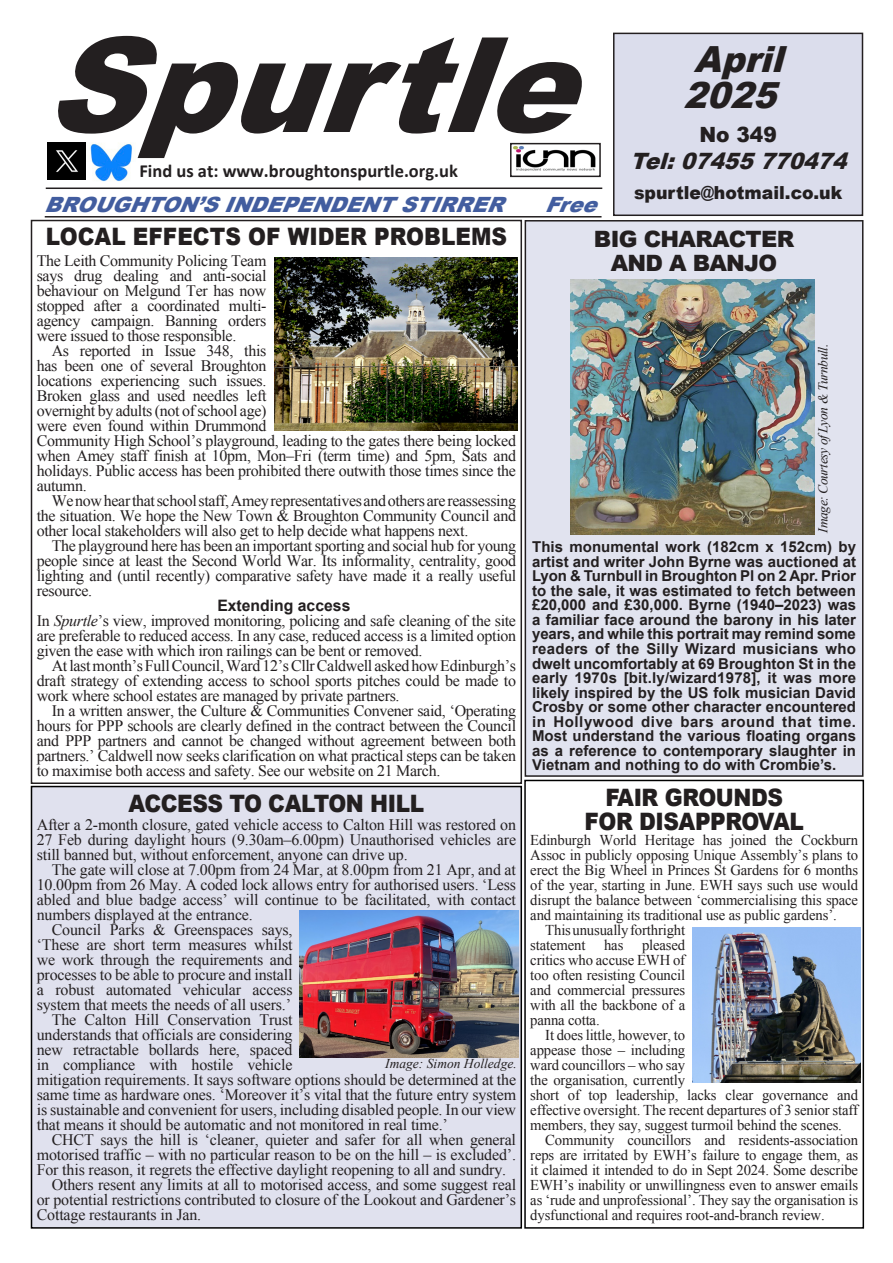
<style>
.page{position:relative;width:893px;height:1263px;background:#fff}
.page>*{position:absolute;margin:0;border:0;box-sizing:border-box;transform-origin:0 0}
.t1{font:italic 900 132px "Arial";color:#231f20}
.t2{font:italic 900 36px "Arial";color:#231f20;scale:.96 1}
.t3{font:900 24px "Arial";letter-spacing:-.02em;color:#231f20;scale:.9 1}
.t4{font:900 24px "Arial";color:#231f20;scale:.9 1}
.t5{font:900 22.5px "Arial";letter-spacing:-.03em;color:#231f20}
.t6{font:italic 900 22.5px "Arial";color:#231f20;scale:.96 1}
.t7{font:italic 900 21px "Arial";color:#425d9f}
.t8{font:900 21px "Arial";color:#231f20;scale:.96 1}
.t9{font:700 18.45px "Calibri";color:#231f20}
.t10{font:900 18px "Arial";color:#231f20;scale:.96 1}
.t11{font:15.9px/15px "Times New Roman";letter-spacing:-.02em;color:#231f20;text-align:justify}
.t12{font:700 15.75px "Arial";color:#231f20}
.t13{font:15px/15px "Times New Roman";letter-spacing:-.01em;color:#231f20;text-align:justify}
.t14{font:700 15px/14.5px "Arial";color:#231f20;text-align:justify}
.t15{font:italic 13.5px "Times New Roman";letter-spacing:-.03em;color:#231f20}
.t16{font:italic 13.5px "Times New Roman";color:#231f20}
.s1{font-style:italic}
</style>
<div class="page">
<div style="left:614px;top:33px;width:248px;height:182px;background:#dbddec"></div>
<div style="left:613px;top:33px;width:250px;height:183px;border:2px solid #231f20"></div>
<hr style="left:45px;top:216px;width:557px;height:2px;background:#231f20">
<img style="left:47px;top:143px;width:39px;height:36px">
<img style="left:90px;top:143px;width:42px;height:39px">
<div style="left:525px;top:221px;width:338px;height:555px;background:#e1e3ef"></div>
<div style="left:525px;top:220px;width:338px;height:557px;border:2px solid #231f20"></div>
<div style="left:31px;top:220px;width:491px;height:564px;border:2px solid #231f20"></div>
<img style="left:513px;top:146px;width:83px;height:25px">
<div style="left:510px;top:143px;width:91px;height:34px;border:2px solid #231f20"></div>
<hr style="left:46px;top:188px;width:556px;height:1px;background:#231f20">
<div style="left:524px;top:780px;width:340px;height:449px;border:2px solid #000"></div>
<div style="left:32px;top:786px;width:489px;height:442px;background:#e0e1ee"></div>
<div style="left:31px;top:786px;width:491px;height:443px;border:2px solid #000"></div>
<img style="left:299px;top:911px;width:219px;height:147px">
<img style="left:571px;top:279px;width:243px;height:256px">
<img style="left:274px;top:258px;width:244px;height:173px">
<img style="left:692px;top:927px;width:168px;height:156px">
<p class="t1" style="left:44px;top:-11px;width:595px">Spurtle</p>
<p class="t7" style="left:44px;top:189px;width:472px">BROUGHTON’SINDEPENDENTSTIRRER</p>
<p class="t7" style="left:545px;top:189px;width:65px">Free</p>
<p class="t9" style="left:140px;top:159px;width:320px">Find us at: www.broughtonspurtle.org.uk</p>
<p class="t2" style="left:694px;top:33px;width:108px">April</p>
<p class="t2" style="left:684px;top:69px;width:112px">2025</p>
<p class="t8" style="left:699px;top:120px;width:82px">No 349</p>
<p class="t6" style="left:630px;top:145px;width:236px">Tel:07455770474</p>
<p class="t10" style="left:634px;top:179px;width:218px">spurtle@hotmail.co.uk</p>
<p class="t4" style="left:46px;top:219px;width:514px">LOCAL EFFECTS OF WIDER PROBLEMS</p>
<p class="t11" style="left:37px;top:253px;width:231px">The Leith Community Policing Team says drug dealing and anti-social behaviour on Melgund Ter has now stopped after a coordinated multi&shy;agency campaign. Banning orders were issued to those responsible.</p>
<p class="t11" style="left:37px;top:343px;width:481px;text-align:left;text-indent:15px">As reported in Issue 348, this<br>has been one of several Broughton<br>locations experiencing such issues.<br>Broken glass and used needles left<br>overnight by adults (not of school age)<br>were even found within Drummond<br>Community High School’s playground, leading to the gates there being locked when Amey staff finish at 10pm, Mon–Fri (term time) and 5pm, Sats and holidays. Public access has been prohibited there outwith those times since the autumn.</p>
<p class="t11" style="left:37px;top:493px;width:481px;text-indent:15px">We now hear that school staff, Amey representatives and others are reassessing the situation. We hope the New Town &amp; Broughton Community Council and other local stakeholders will also get to help decide what happens next.</p>
<p class="t11" style="left:37px;top:538px;width:481px;text-indent:15px">The playground here has been an important sporting and social hub for young people since at least the Second World War. Its informality, centrality, good lighting and (until recently) comparative safety have made it a really useful resource.</p>
<p class="t12" style="left:217px;top:595px;width:135px">Extending access</p>
<p class="t11" style="left:37px;top:613px;width:481px">In <span class="s1">Spurtle</span>’s view, improved monitoring, policing and safe cleaning of the site are preferable to reduced access. In any case, reduced access is a limited option given the ease with which iron railings can be bent or removed.</p>
<p class="t11" style="left:37px;top:658px;width:481px;text-indent:15px">At last month’s Full Council, Ward 12’s Cllr Caldwell asked how Edinburgh’s draft strategy of extending access to school sports pitches could be made to work where school estates are managed by private partners.</p>
<p class="t11" style="left:37px;top:703px;width:481px;text-indent:15px">In a written answer, the Culture &amp; Communities Convener said, ‘Operating hours for PPP schools are clearly defined in the contract between the Council and PPP partners and cannot be changed without agreement between both partners.’ Caldwell now seeks clarification on what practical steps can be taken to maximise both access and safety. See our website on 21 March.</p>
<p class="t3" style="left:129px;top:786px;width:330px">ACCESS TO CALTON HILL</p>
<p class="t11" style="left:37px;top:817px;width:481px">After a 2-month closure, gated vehicle access to Calton Hill was restored on 27 Feb during daylight hours (9.30am–6.00pm) Unauthorised vehicles are still banned but, without enforcement, anyone can drive up.</p>
<p class="t11" style="left:37px;top:862px;width:481px;text-indent:15px">The gate will close at 7.00pm from 24 Mar, at 8.00pm from 21 Apr, and at 10.00pm from 26 May. A coded lock allows entry for authorised users. ‘Less abled and blue badge access’ will continue to be facilitated, with contact numbers displayed at the entrance.</p>
<p class="t11" style="left:37px;top:922px;width:257px;text-indent:15px">Council Parks &amp; Greenspaces says, ‘These are short term measures whilst we work through the requirements and processes to be able to procure and install a robust automated vehicular access system that meets the needs of all users.’</p>
<p class="t11" style="left:37px;top:1012px;width:481px;text-align:left;text-indent:15px">The Calton Hill Conservation Trust<br>understands that officials are considering<br>new retractable bollards here, spaced<br>in compliance with hostile vehicle<br>mitigation requirements. It says software options should be determined at the same time as hardware ones. ‘Moreover it’s vital that the future entry system is sustainable and convenient for users, including disabled people. In our view that means it should be automatic and not monitored in real time.’</p>
<p class="t11" style="left:37px;top:1132px;width:481px;text-indent:15px">CHCT says the hill is ‘cleaner, quieter and safer for all when general motorised traffic – with no particular reason to be on the hill – is excluded’.<br>For this reason, it regrets the effective daylight reopening to all and sundry.</p>
<p class="t11" style="left:37px;top:1177px;width:481px;text-indent:15px">Others resent any limits at all to motorised access, and some suggest real or potential restrictions contributed to closure of the Lookout and Gardener’s Cottage restaurants in Jan.</p>
<p class="t16" style="left:385px;top:1054px;width:133px">Image: Simon Holledge.</p>
<p class="t5" style="left:594px;top:222px;width:202px">BIG CHARACTER</p>
<p class="t5" style="left:611px;top:246px;width:168px">AND A BANJO</p>
<p class="t15" style="left:814px;top:533px;width:190px;rotate:-90deg">Image: Courtesy ofLyon &amp; Turnbull.</p>
<p class="t14" style="left:532px;top:540px;width:325px">This monumental work (182cm x 152cm) by artist and writer John Byrne was auctioned at Lyon &amp; Turnbull in Broughton Pl on 2 Apr. Prior to the sale, it was estimated to fetch between £20,000 and £30,000. Byrne (1940–2023) was a familiar face around the barony in his later years, and while this portrait may remind some readers of the Silly Wizard musicians who dwelt uncomfortably at 69 Broughton St in the early 1970s [bit.ly/wizard1978], it was more likely inspired by the US folk musician David Crosby or some other character encountered in Hollywood dive bars around that time.<br>Most understand the various floating organs as a reference to contemporary slaughter in Vietnam and nothing to do with Crombie’s.</p>
<p class="t3" style="left:605px;top:780px;width:199px">FAIR GROUNDS</p>
<p class="t3" style="left:584px;top:804px;width:245px">FOR DISAPPROVAL</p>
<p class="t13" style="left:530px;top:833px;width:329px">Edinburgh World Heritage has joined the Cockburn Assoc in publicly opposing Unique Assembly’s plans to erect the Big Wheel in Princes St Gardens for 6 months of the year, starting in June. EWH says such use would disrupt the balance between ‘commercialising this space and maintaining its traditional use as public gardens’.</p>
<p class="t13" style="left:530px;top:923px;width:156px;text-indent:15px">This unusually forthright statement has pleased critics who accuse EWH of too often resisting Council and commercial pressures with all the backbone of a panna cotta.</p>
<p class="t13" style="left:530px;top:1028px;width:329px;text-align:left;text-indent:15px">It does little, however, to<br>appease those – including<br>ward councillors – who say<br>the organisation, currently<br>short of top leadership, lacks clear governance and effective oversight. The recent departures of 3 senior staff members, they say, suggest turmoil behind the scenes.</p>
<p class="t13" style="left:530px;top:1133px;width:329px;text-indent:15px">Community councillors and residents-association reps are irritated by EWH’s failure to engage them, as it claimed it intended to do in Sept 2024. Some describe EWH’s inability or unwillingness even to answer emails as ‘rude and unprofessional’. They say the organisation is dysfunctional and requires root-and-branch review.</p>
</div>
